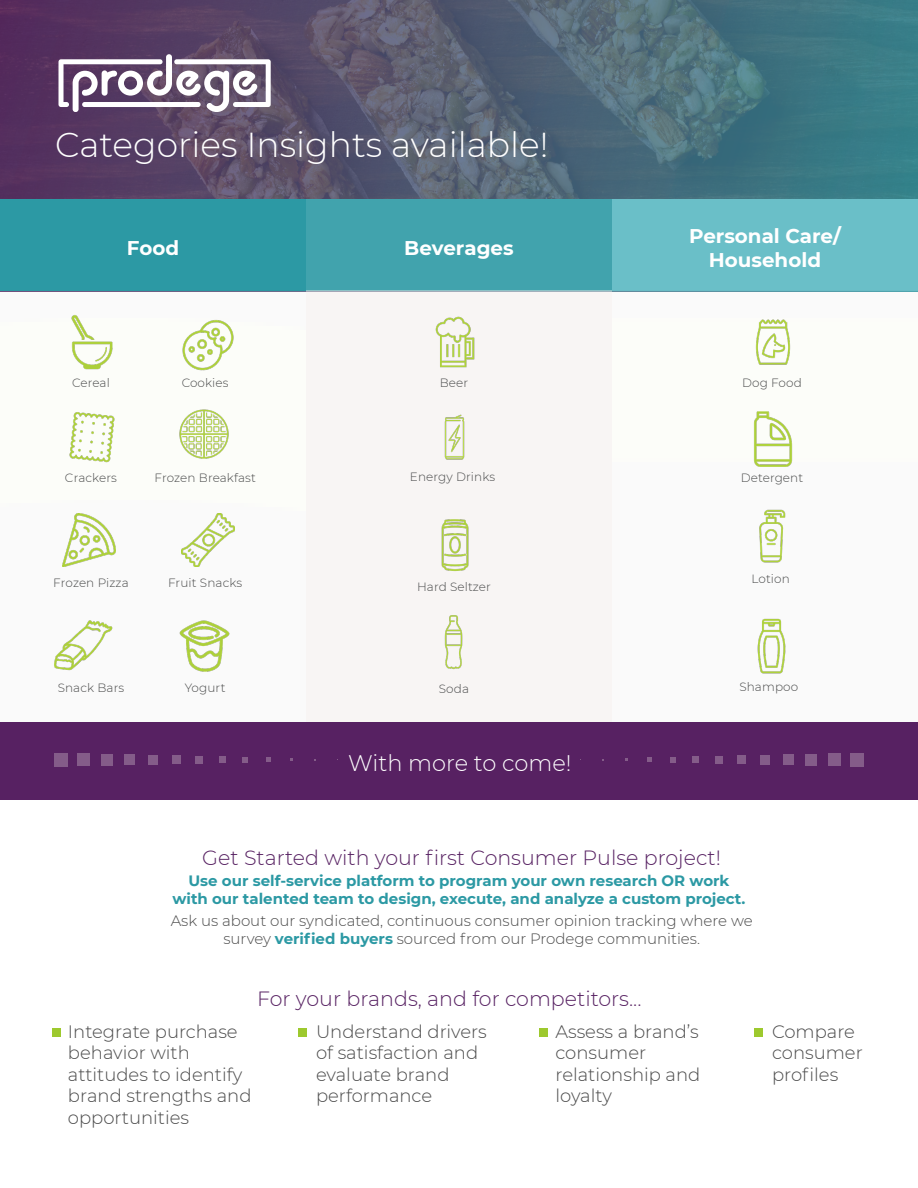
<style>
.page{position:relative;width:918px;height:1188px;background:#fff}
.page>*{position:absolute;margin:0;border:0;box-sizing:border-box;transform-origin:0 0}
.t1{font:300 34.5px "Montserrat";color:#fff}
.t2{font:300 22.5px "Montserrat";color:#fff}
.t3{font:300 20.55px "Montserrat";color:#572162}
.t4{font:700 19.8px/23.9px "Montserrat";color:#fff;text-align:center}
.t5{font:300 18px/21.6px "Montserrat";color:#4a4a4a}
.t6{font:700 15px/18px "Montserrat";color:#2c99a4;text-align:center}
.t7{font:300 15px/18px "Montserrat";color:#4a4a4a;text-align:center}
.t8{font:300 12px "Montserrat";letter-spacing:.01em;color:#494a4a}
.s1{font-weight:700;color:#2c99a4}
</style>
<div class="page">
<svg style="left:0;top:0;width:918px;height:199px;background:#505e73"></svg>
<div style="left:0;top:199px;width:306px;height:92px;background:#2c99a4"></div>
<div style="left:306px;top:199px;width:306px;height:92px;background:#41a3ad"></div>
<div style="left:612px;top:199px;width:306px;height:92px;background:#6abfc8"></div>
<div style="left:52px;top:1028px;width:9px;height:9px;background:#9dc92e"></div>
<div style="left:299px;top:1028px;width:8px;height:9px;background:#9dc92e"></div>
<div style="left:540px;top:1028px;width:8px;height:9px;background:#9dc92e"></div>
<div style="left:755px;top:1028px;width:8px;height:9px;background:#9dc92e"></div>
<div style="left:306px;top:291px;width:306px;height:469px;background:#f8f5f4"></div>
<img style="left:71px;top:314px;width:42px;height:56px">
<img style="left:182px;top:319px;width:52px;height:52px">
<img style="left:69px;top:412px;width:46px;height:51px">
<img style="left:179px;top:409px;width:49px;height:50px">
<img style="left:63px;top:514px;width:53px;height:52px">
<img style="left:181px;top:514px;width:53px;height:52px">
<img style="left:54px;top:620px;width:59px;height:51px">
<img style="left:179px;top:620px;width:51px;height:52px">
<img style="left:435px;top:316px;width:40px;height:52px">
<img style="left:444px;top:414px;width:21px;height:46px">
<img style="left:441px;top:519px;width:28px;height:52px">
<img style="left:444px;top:615px;width:19px;height:55px">
<img style="left:755px;top:319px;width:36px;height:46px">
<img style="left:757px;top:618px;width:29px;height:56px">
<img style="left:753px;top:412px;width:40px;height:55px">
<img style="left:759px;top:509px;width:27px;height:54px">
<div style="left:0;top:722px;width:918px;height:77px;background:#572162"></div>
<svg style="left:266px;top:758px;width:5px;height:4px"></svg>
<svg style="left:243px;top:757px;width:5px;height:5px"></svg>
<svg style="left:219px;top:757px;width:6px;height:6px"></svg>
<div style="left:196px;top:756px;width:7px;height:7px;background:#845c89"></div>
<div style="left:172px;top:756px;width:8px;height:8px;background:#845c89"></div>
<div style="left:148px;top:755px;width:10px;height:9px;background:#845c89"></div>
<div style="left:125px;top:755px;width:10px;height:10px;background:#845c89"></div>
<div style="left:101px;top:754px;width:11px;height:11px;background:#845c89"></div>
<div style="left:78px;top:754px;width:12px;height:12px;background:#845c89"></div>
<div style="left:54px;top:753px;width:13px;height:13px;background:#845c89"></div>
<svg style="left:647px;top:758px;width:5px;height:4px"></svg>
<svg style="left:670px;top:757px;width:5px;height:5px"></svg>
<svg style="left:693px;top:757px;width:6px;height:6px"></svg>
<div style="left:715px;top:756px;width:7px;height:7px;background:#845c89"></div>
<div style="left:738px;top:756px;width:8px;height:8px;background:#845c89"></div>
<div style="left:760px;top:755px;width:10px;height:9px;background:#845c89"></div>
<div style="left:783px;top:755px;width:10px;height:10px;background:#845c89"></div>
<div style="left:806px;top:754px;width:11px;height:11px;background:#845c89"></div>
<div style="left:828px;top:754px;width:12px;height:12px;background:#845c89"></div>
<div style="left:851px;top:753px;width:13px;height:13px;background:#845c89"></div>
<svg style="left:58px;top:59px;width:208px;height:53px"></svg>
<p class="t1" style="left:55px;top:121px;width:495px">Categories Insights available!</p>
<p class="t4" style="left:127px;top:235px;width:54px">Food</p>
<p class="t4" style="left:404px;top:235px;width:111px">Beverages</p>
<p class="t4" style="left:689px;top:223px;width:153px">Personal Care/<br>Household</p>
<p class="t8" style="left:72px;top:375px;width:39px">Cereal</p>
<p class="t8" style="left:182px;top:375px;width:48px">Cookies</p>
<p class="t8" style="left:440px;top:375px;width:30px">Beer</p>
<p class="t8" style="left:742px;top:375px;width:61px">Dog Food</p>
<p class="t8" style="left:65px;top:470px;width:53px">Crackers</p>
<p class="t8" style="left:154px;top:470px;width:103px">Frozen Breakfast</p>
<p class="t8" style="left:410px;top:469px;width:87px">Energy Drinks</p>
<p class="t8" style="left:741px;top:470px;width:64px">Detergent</p>
<p class="t8" style="left:53px;top:574px;width:77px">Frozen Pizza</p>
<p class="t8" style="left:168px;top:574px;width:76px">Fruit Snacks</p>
<p class="t8" style="left:417px;top:579px;width:75px">Hard Seltzer</p>
<p class="t8" style="left:752px;top:571px;width:40px">Lotion</p>
<p class="t8" style="left:58px;top:680px;width:68px">Snack Bars</p>
<p class="t8" style="left:185px;top:680px;width:42px">Yogurt</p>
<p class="t8" style="left:439px;top:680px;width:32px">Soda</p>
<p class="t8" style="left:739px;top:678px;width:60px">Shampoo</p>
<p class="t2" style="left:348px;top:747px;width:225px">With more to come!</p>
<p class="t3" style="left:202px;top:843px;width:520px">Get Started with your first Consumer Pulse project!</p>
<p class="t6" style="left:172px;top:870px;width:575px">Use our self-service platform to program your own research OR work with our talented team to design, execute, and analyze a custom project.</p>
<p class="t7" style="left:171px;top:911px;width:584px">Ask us about our syndicated, continuous consumer opinion tracking where we survey <span class="s1">verified buyers</span> sourced from our Prodege communities.</p>
<p class="t3" style="left:257px;top:985px;width:386px">For your brands, and for competitors...</p>
<p class="t5" style="left:68px;top:1020px;width:185px">Integrate purchase behavior with attitudes to identify brand strengths and opportunities</p>
<p class="t5" style="left:316px;top:1020px;width:172px">Understand drivers of satisfaction and evaluate brand performance</p>
<p class="t5" style="left:555px;top:1020px;width:146px">Assess a brand’s consumer relationship and loyalty</p>
<p class="t5" style="left:772px;top:1020px;width:92px">Compare consumer profiles</p>
</div>
